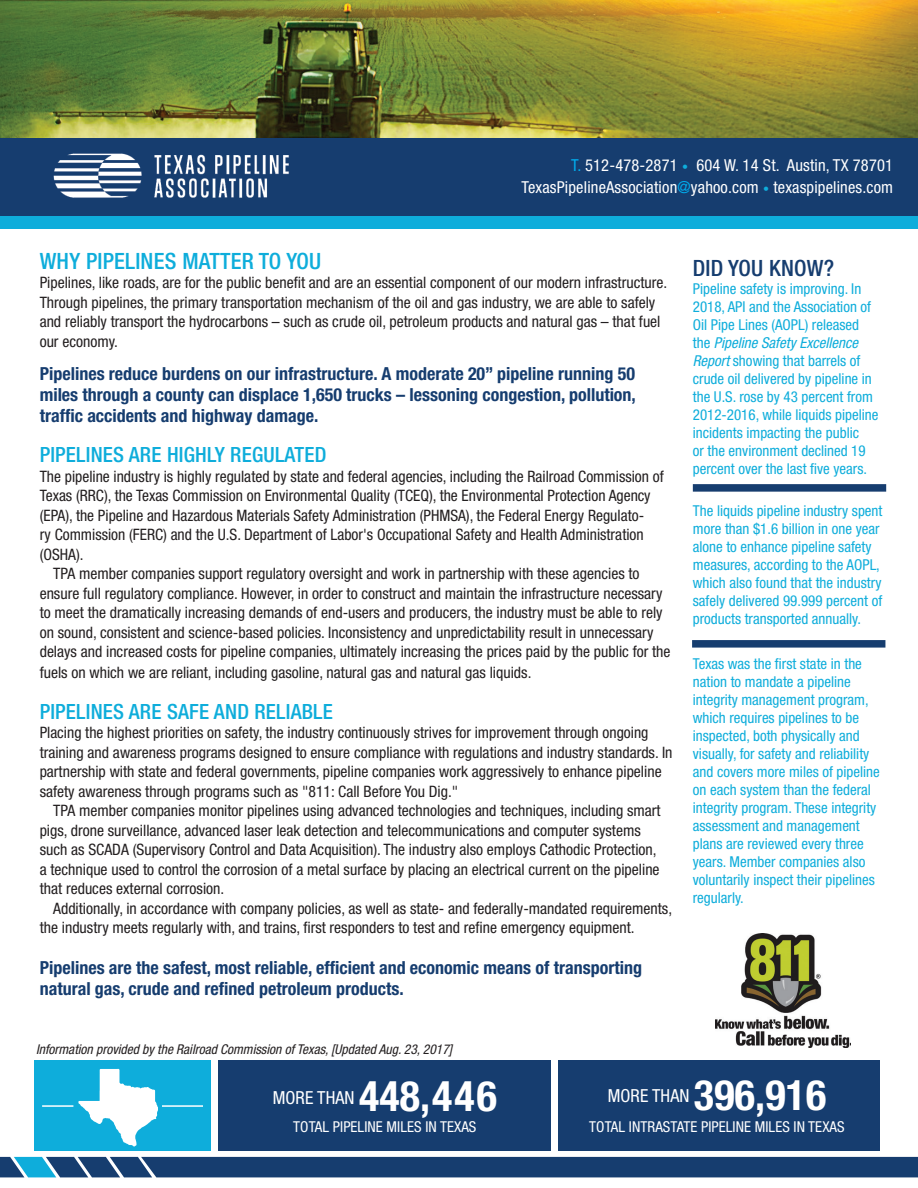
<style>
.page{position:relative;width:918px;height:1188px;background:#fff}
.page>*{position:absolute;margin:0;border:0;box-sizing:border-box;transform-origin:0 0}
.t1{font:700 condensed 42px "Helvetica Neue LT Std";letter-spacing:.005em;color:#fff}
.t2{font:500 condensed 22.5px "Helvetica Neue LT Std";letter-spacing:.01em;color:#0eaddb}
.t3{font:500 condensed 22.5px "Helvetica Neue LT Std";letter-spacing:.01em;color:#163d6f}
.t4{font:500 condensed 21px "Helvetica Neue LT Std";letter-spacing:.01em;color:#0eaddb}
.t5{font:700 condensed 18px/21px "Helvetica Neue LT Std";color:#163d6f;text-align:justify}
.t6{font:condensed 18px "Helvetica Neue LT Std";letter-spacing:.005em;color:#fff}
.t7{font:condensed 16.5px/22.5px "Helvetica Neue LT Std";letter-spacing:.01em;color:#fff;text-align:right}
.t8{font:condensed 15.75px/19.5px "Helvetica Neue LT Std";color:#231f20}
.t9{font:condensed 15px/18px "Helvetica Neue LT Std";color:#0eaddb}
.t10{font:condensed 15px "Helvetica Neue LT Std";letter-spacing:.005em;color:#fff}
.t11{font:italic condensed 13.5px "Helvetica Neue LT Std";color:#231f20}
.s1{color:#00aeef}
.s2{font-size:12px;color:#0eaddb}
.s3{font-style:italic}
</style>
<div class="page">
<img style="left:0;top:0;width:918px;height:138px">
<div style="left:0;top:138px;width:918px;height:86px;background:#163d6f"></div>
<div style="left:0;top:216px;width:918px;height:13px;background:#0eaddb"></div>
<div style="left:0;top:1157px;width:918px;height:20px;background:#163d6f"></div>
<img style="left:53px;top:153px;width:236px;height:45px">
<img style="left:716px;top:934px;width:135px;height:114px">
<div style="left:34px;top:1060px;width:177px;height:91px;background:#0eaddb"></div>
<div style="left:218px;top:1060px;width:333px;height:91px;background:#163d6f"></div>
<div style="left:558px;top:1060px;width:322px;height:91px;background:#163d6f"></div>
<img style="left:79px;top:1069px;width:78px;height:78px">
<hr style="left:42px;top:1105px;width:31px;height:2px;background:#fff">
<hr style="left:162px;top:1105px;width:41px;height:2px;background:#fff">
<div style="left:693px;top:484px;width:193px;height:8px;background:#163d6f"></div>
<div style="left:692px;top:640px;width:193px;height:8px;background:#163d6f"></div>
<p class="t7" style="left:522px;top:153px;width:373px"><span class="s1">T.</span> 512-478-2871 <span class="s2">•</span> 604 W. 14 St. Austin, TX 78701<br>TexasPipelineAssociation<span class="s1">@</span>yahoo.com <span class="s2">•</span> texaspipelines.com</p>
<h2 class="t2" style="left:40px;top:248px;width:283px">WHY PIPELINES MATTER TO YOU</h2>
<p class="t8" style="left:40px;top:273px;width:629px">Pipelines, like roads, are for the public benefit and are an essential component of our modern infrastructure.<br>Through pipelines, the primary transportation mechanism of the oil and gas industry, we are able to safely and reliably transport the hydrocarbons – such as crude oil, petroleum products and natural gas – that fuel our economy.</p>
<p class="t5" style="left:40px;top:363px;width:598px">Pipelines reduce burdens on our infrastructure. A moderate 20” pipeline running 50 miles through a county can displace 1,650 trucks – lessoning congestion, pollution, traffic accidents and highway damage.</p>
<h3 class="t4" style="left:40px;top:442px;width:288px">PIPELINES ARE HIGHLY REGULATED</h3>
<p class="t8" style="left:40px;top:467px;width:626px">The pipeline industry is highly regulated by state and federal agencies, including the Railroad Commission of</p>
<p class="t8" style="left:40px;top:486px;width:612px">Texas (RRC), the Texas Commission on Environmental Quality (TCEQ), the Environmental Protection Agency</p>
<p class="t8" style="left:40px;top:506px;width:606px">(EPA), the Pipeline and Hazardous Materials Safety Administration (PHMSA), the Federal Energy Regulato-</p>
<p class="t8" style="left:40px;top:525px;width:605px">ry Commission (FERC) and the U.S. Department of Labor's Occupational Safety and Health Administration</p>
<p class="t8" style="left:40px;top:545px;width:45px">(OSHA).</p>
<p class="t8" style="left:53px;top:564px;width:588px">TPA member companies support regulatory oversight and work in partnership with these agencies to</p>
<p class="t8" style="left:40px;top:584px;width:624px">ensure full regulatory compliance. However, in order to construct and maintain the infrastructure necessary</p>
<p class="t8" style="left:40px;top:603px;width:624px">to meet the dramatically increasing demands of end-users and producers, the industry must be able to rely</p>
<p class="t8" style="left:40px;top:623px;width:615px">on sound, consistent and science-based policies. Inconsistency and unpredictability result in unnecessary</p>
<p class="t8" style="left:40px;top:642px;width:632px">delays and increased costs for pipeline companies, ultimately increasing the prices paid by the public for the</p>
<p class="t8" style="left:40px;top:663px;width:493px">fuels on which we are reliant, including gasoline, natural gas and natural gas liquids.</p>
<h3 class="t4" style="left:40px;top:699px;width:295px">PIPELINES ARE SAFE AND RELIABLE</h3>
<p class="t8" style="left:40px;top:723px;width:634px">Placing the highest priorities on safety, the industry continuously strives for improvement through ongoing training and awareness programs designed to ensure compliance with regulations and industry standards. In partnership with state and federal governments, pipeline companies work aggressively to enhance pipeline safety awareness through programs such as "811: Call Before You Dig."</p>
<p class="t8" style="left:40px;top:801px;width:622px;text-indent:13px">TPA member companies monitor pipelines using advanced technologies and techniques, including smart pigs, drone surveillance, advanced laser leak detection and telecommunications and computer systems such as SCADA (Supervisory Control and Data Acquisition). The industry also employs Cathodic Protection, a technique used to control the corrosion of a metal surface by placing an electrical current on the pipeline that reduces external corrosion.</p>
<p class="t8" style="left:40px;top:899px;width:634px;text-indent:13px">Additionally, in accordance with company policies, as well as state- and federally-mandated requirements, the industry meets regularly with, and trains, first responders to test and refine emergency equipment.</p>
<p class="t5" style="left:40px;top:957px;width:604px">Pipelines are the safest, most reliable, efficient and economic means of transporting natural gas, crude and refined petroleum products.</p>
<p class="t11" style="left:36px;top:1042px;width:418px">Information provided by the Railroad Commission of Texas, [Updated Aug. 23, 2017]</p>
<h2 class="t3" style="left:693px;top:255px;width:143px">DID YOU KNOW?</h2>
<p class="t9" style="left:693px;top:280px;width:187px">Pipeline safety is improving. In<br>2018, API and the Association of<br>Oil Pipe Lines (AOPL) released the <span class="s3">Pipeline Safety Excellence<br>Report</span> showing that barrels of crude oil delivered by pipeline in the U.S. rose by 43 percent from<br>2012-2016, while liquids pipeline incidents impacting the public<br>or the environment declined 19 percent over the last five years.</p>
<p class="t9" style="left:693px;top:502px;width:191px">The liquids pipeline industry spent more than $1.6 billion in one year alone to enhance pipeline safety measures, according to the AOPL, which also found that the industry safely delivered 99.999 percent of products transported annually.</p>
<p class="t9" style="left:693px;top:655px;width:189px">Texas was the first state in the nation to mandate a pipeline integrity management program, which requires pipelines to be inspected, both physically and visually, for safety and reliability and covers more miles of pipeline on each system than the federal integrity program. These integrity assessment and management plans are reviewed every three years. Member companies also voluntarily inspect their pipelines regularly.</p>
<p class="t6" style="left:273px;top:1087px;width:83px">MORE THAN</p>
<h1 class="t1" style="left:359px;top:1071px;width:139px">448,446</h1>
<p class="t10" style="left:293px;top:1118px;width:185px">TOTAL PIPELINE MILES IN TEXAS</p>
<p class="t6" style="left:608px;top:1086px;width:83px">MORE THAN</p>
<h1 class="t1" style="left:694px;top:1069px;width:134px">396,916</h1>
<p class="t10" style="left:589px;top:1118px;width:257px">TOTAL INTRASTATE PIPELINE MILES IN TEXAS</p>
</div>
